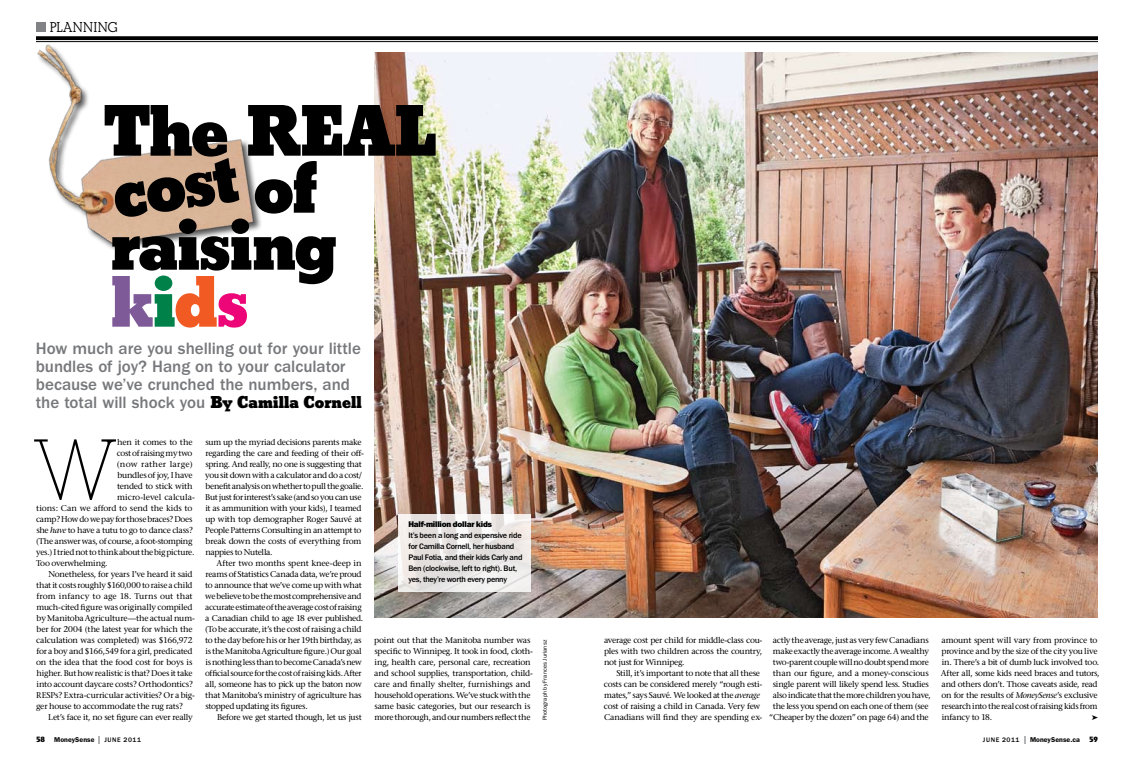
<style>
.page{position:relative;width:1134px;height:774px;background:#fff}
.page>*{position:absolute;margin:0;border:0;box-sizing:border-box;transform-origin:0 0}
.t1{font:300 90.9px "Beton EF";color:#000}
.t2{font:800 76px "Beton EF";letter-spacing:-.015em;color:#000}
.t3{font:800 76px "Beton EF";color:#7f5a98}
.t4{font:500 17px/18px "Franklin Gothic";letter-spacing:-.005em;color:#77787b}
.t5{font:600 14.9px "Beton EF";letter-spacing:-.02em;color:#000}
.t6{font:8.4px/11px "Stone Serif";letter-spacing:-.03em;color:#000}
.t7{font:8.4px "Stone Serif";letter-spacing:-.01em;color:#000}
.t8{font:8.4px "Stone Serif";letter-spacing:-.005em;color:#000}
.t9{font:8.4px "Stone Serif";letter-spacing:.005em;color:#000}
.t10{font:8.4px "Stone Serif";color:#000}
.t11{font:8.4px "Stone Serif";letter-spacing:.025em;color:#000}
.t12{font:500 8.2px/11px "Franklin Gothic";letter-spacing:-.03em;color:#000}
.t13{font:800 8.2px "Franklin Gothic";letter-spacing:-.025em;color:#000}
.t14{font:800 8px "Beton EF";color:#000}
.t15{font:600 7px "Franklin Gothic";letter-spacing:.01em;color:#000}
.t16{font:500 6.8px "Franklin Gothic";letter-spacing:.09em;color:#000}
.t17{font:5.8px "Franklin Gothic";letter-spacing:.01em;color:#000}
.s1{color:#00814a}
.s2{color:#f15a22}
.s3{color:#ed0677}
.s4{font-family:"Beton EF";font-weight:800;font-size:18px;color:#000}
.s5{font-style:italic}
.s6{font-family:"Beton EF";font-weight:800;font-size:8px}
</style>
<div class="page">
<svg style="left:298px;top:36px;width:269px;height:4px"></svg>
<hr style="left:36px;top:41px;width:531px;height:1px;background:#000">
<svg style="left:1024px;top:736px;width:2px;height:8px"></svg>
<svg style="left:567px;top:36px;width:531px;height:4px;background:#0f0f0f"></svg>
<hr style="left:567px;top:41px;width:531px;height:1px;background:#000">
<svg style="left:98px;top:736px;width:2px;height:8px"></svg>
<img style="left:374px;top:53px;width:724px;height:565px">
<img style="left:36px;top:36px;width:262px;height:215px">
<svg style="left:399px;top:514px;width:132px;height:78px"></svg>
<div style="left:36px;top:22px;width:10px;height:10px;background:#808285"></div>
<h3 class="t5" style="left:49px;top:19px;width:70px">PLANNING</h3>
<h2 class="t2" style="left:104px;top:85px;width:334px">The REAL</h2>
<h2 class="t2" style="left:254px;top:142px;width:65px">of</h2>
<h2 class="t2" style="left:110px;top:199px;width:228px">raising</h2>
<h2 class="t2" style="left:106px;top:149px;width:128px;rotate:-8deg">cost</h2>
<h2 class="t3" style="left:111px;top:256px;width:139px">k<span class="s1">i</span><span class="s2">d</span><span class="s3">s</span></h2>
<h3 class="t4" style="left:36px;top:340px;width:328px">How much are you shelling out for your little bundles of joy? Hang on to your calculator because we’ve crunched the numbers, and the total will shock you <span class="s4">By Camilla Cornell</span></h3>
<h1 class="t1" style="left:36px;top:423px;width:80px">W</h1>
<p class="t6" style="left:117px;top:437px;width:77px">hen it comes to the</p>
<p class="t6" style="left:117px;top:448px;width:77px">cost of raising my two</p>
<p class="t11" style="left:117px;top:459px;width:78px">(now rather large)</p>
<p class="t6" style="left:117px;top:470px;width:77px">bundles of joy, I have</p>
<p class="t6" style="left:117px;top:481px;width:77px">tended to stick with</p>
<p class="t10" style="left:117px;top:492px;width:79px">micro-level calcula-</p>
<p class="t7" style="left:36px;top:503px;width:158px">tions: Can we afford to send the kids to</p>
<p class="t6" style="left:36px;top:514px;width:158px">camp? How do we pay for those braces? Does</p>
<p class="t6" style="left:36px;top:525px;width:158px">she <span class="s5">have</span> to have a tutu to go to dance class?</p>
<p class="t6" style="left:36px;top:536px;width:158px">(The answer was, of course, a foot-stomping</p>
<p class="t6" style="left:36px;top:547px;width:160px">yes.) I tried not to think about the big picture.</p>
<p class="t6" style="left:36px;top:558px;width:73px">Too overwhelming.</p>
<p class="t6" style="left:48px;top:569px;width:146px">Nonetheless, for years I’ve heard it said</p>
<p class="t6" style="left:36px;top:580px;width:158px">that it costs roughly $160,000 to raise a child</p>
<p class="t9" style="left:36px;top:591px;width:158px">from infancy to age 18. Turns out that</p>
<p class="t6" style="left:36px;top:602px;width:158px">much-cited figure was originally compiled</p>
<p class="t7" style="left:37px;top:613px;width:160px">by Manitoba Agriculture—the actual num-</p>
<p class="t6" style="left:37px;top:624px;width:157px">ber for 2004 (the latest year for which the</p>
<p class="t6" style="left:36px;top:635px;width:158px">calculation was completed) was $166,972</p>
<p class="t6" style="left:36px;top:646px;width:158px">for a boy and $166,549 for a girl, predicated</p>
<p class="t6" style="left:36px;top:657px;width:158px">on the idea that the food cost for boys is</p>
<p class="t6" style="left:36px;top:668px;width:158px">higher. But how realistic is that? Does it take</p>
<p class="t6" style="left:37px;top:679px;width:158px">into account daycare costs? Orthodontics?</p>
<p class="t8" style="left:36px;top:690px;width:160px">RESPs? Extra-curricular activities? Or a big-</p>
<p class="t6" style="left:36px;top:701px;width:148px">ger house to accommodate the rug rats?</p>
<p class="t6" style="left:48px;top:712px;width:146px">Let’s face it, no set figure can ever really</p>
<p class="t6" style="left:205px;top:437px;width:160px">sum up the myriad decisions parents make regarding the care and feeding of their off&shy;spring. And really, no one is suggesting that you sit down with a calculator and do a cost/ benefit analysis on whether to pull the goalie.<br>But just for interest’s sake (and so you can use it as ammunition with your kids), I teamed up with top demographer Roger Sauvé at People Patterns Consulting in an attempt to break down the costs of everything from nappies to Nutella.</p>
<p class="t6" style="left:205px;top:558px;width:160px;text-indent:12px">After two months spent knee-deep in reams of Statistics Canada data, we’re proud to announce that we’ve come up with what we believe to be the most comprehensive and accurate estimate of the average cost of raising a Canadian child to age 18 ever published. (To be accurate, it’s the cost of raising a child to the day before his or her 19th birthday, as is the Manitoba Agriculture figure.) Our goal is nothing less than to become Canada’s new official source for the cost of raising kids. After all, someone has to pick up the baton now that Manitoba’s ministry of agriculture has stopped updating its figures.</p>
<p class="t6" style="left:217px;top:712px;width:146px">Before we get started though, let us just</p>
<p class="t13" style="left:408px;top:520px;width:85px">Half-million dollar kids</p>
<p class="t12" style="left:408px;top:530px;width:116px">It’s been a long and expensive ride for Camilla Cornell, her husband Paul Fotia, and their kids Carly and Ben (clockwise, left to right). But, yes, they’re worth every penny</p>
<p class="t6" style="left:374px;top:635px;width:160px">point out that the Manitoba number was specific to Winnipeg. It took in food, cloth&shy;ing, health care, personal care, recreation and school supplies, transportation, child&shy;care and finally shelter, furnishings and household operations. We’ve stuck with the same basic categories, but our research is more thorough, and our numbers reflect the</p>
<p class="t6" style="left:604px;top:635px;width:160px;text-align:justify">average cost per child for middle-class cou&shy;ples with two children across the country, not just for Winnipeg.</p>
<p class="t6" style="left:769px;top:635px;width:163px;text-align:center">actly the average, just as very few Canadians make exactly the average income. A wealthy two-parent couple will no doubt spend more than our figure, and a money-conscious single parent will likely spend less. Studies also indicate that the more children you have, the less you spend on each one of them (see “Cheaper by the dozen” on page 64) and the</p>
<p class="t6" style="left:941px;top:635px;width:160px">amount spent will vary from province to province and by the size of the city you live in. There’s a bit of dumb luck involved too.<br>After all, some kids need braces and tutors, and others don’t. Those caveats aside, read on for the results of <span class="s5">MoneySense</span>’s exclusive research into the real cost of raising kids from infancy to 18.</p>
<p class="t17" style="left:542px;top:720px;width:82px;rotate:-90deg">Photograph by Frances Juriansz</p>
<p class="t6" style="left:604px;top:668px;width:160px;text-indent:12px">Still, it’s important to note that all these costs can be considered merely “rough esti&shy;mates,” says Sauvé. We looked at the <span class="s5">average </span>cost of raising a child in Canada. Very few Canadians will find they are spending ex-</p>
<p class="t14" style="left:36px;top:735px;width:11px">58</p>
<p class="t15" style="left:54px;top:735px;width:42px">MoneySense</p>
<p class="t16" style="left:104px;top:736px;width:38px">JUNE 2011</p>
<p class="t16" style="left:983px;top:736px;width:38px">JUNE 2011</p>
<p class="t15" style="left:1030px;top:735px;width:69px">MoneySense.ca <span class="s6">59</span></p>
</div>
